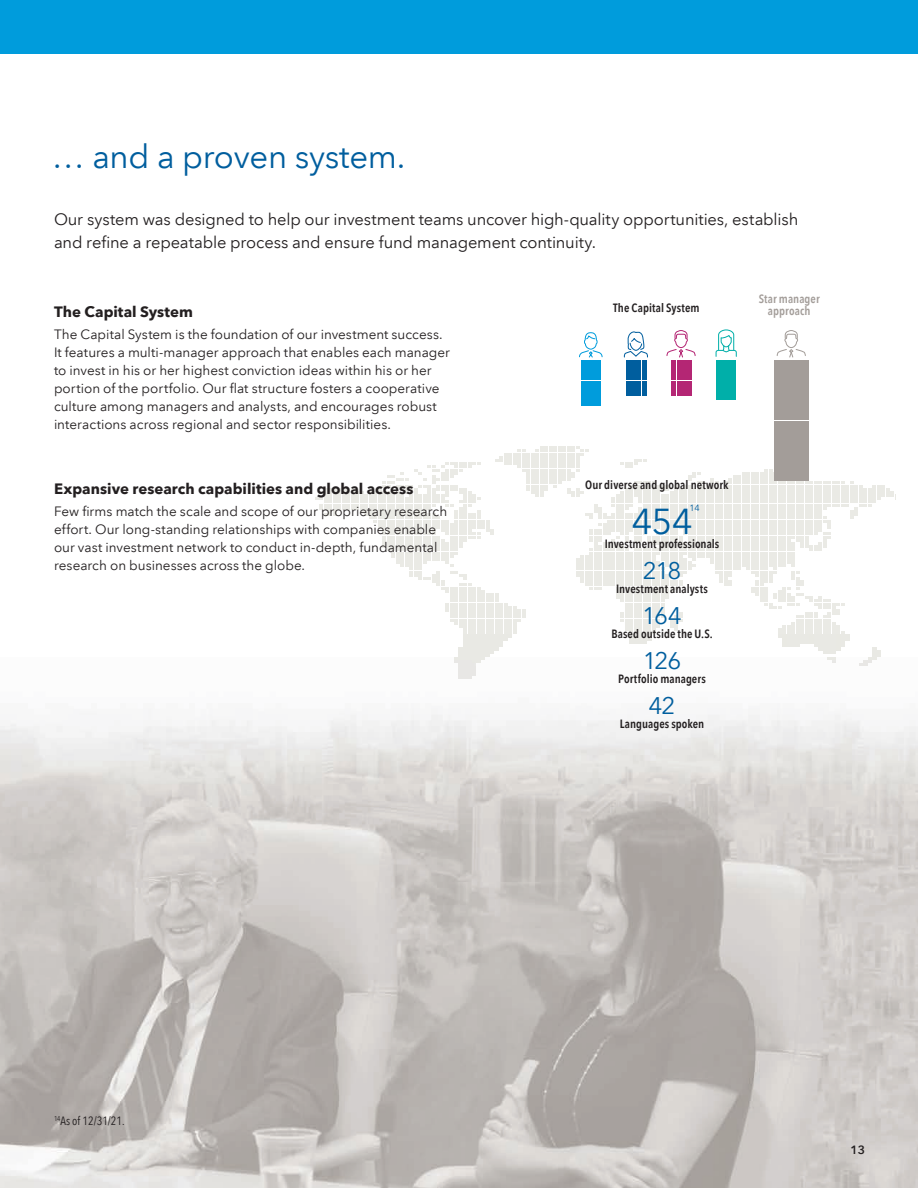
<style>
.page{position:relative;width:918px;height:1188px;background:#fff}
.page>*{position:absolute;margin:0;border:0;box-sizing:border-box;transform-origin:0 0}
.t1{font:36px "Avenir Next LT Com";color:#005e9e}
.t2{font:33px "Avenir Next LT Com";letter-spacing:-.01em;color:#005e9e}
.t3{font:24px "Avenir Next LT Com";letter-spacing:-.055em;color:#005e9e}
.t4{font:16.5px/22.5px "Avenir Next LT Com";letter-spacing:-.01em;color:#231f20}
.t5{font:700 15px "Avenir Next LT Com";color:#231f20}
.t6{font:13.5px/18px "Avenir Next LT Com";color:#231f20}
.t7{font:600 condensed 12px "Avenir Next LT Com";letter-spacing:.005em;color:#231f20}
.t8{font:600 condensed 12px/12px "Avenir Next LT Com";letter-spacing:.005em;color:#a39d99;text-align:center}
.t9{font:condensed 12px "Avenir Next LT Com";letter-spacing:-.005em;color:#231f20}
.t10{font:600 12px "Avenir Next LT Com";color:#231f20}
.t11{font:9px "Avenir Next LT Com";color:#005e9e}
</style>
<div class="page">
<img style="left:0;top:714px;width:918px;height:474px">
<div style="left:0;top:0;width:918px;height:54px;background:#009cdc"></div>
<svg style="left:315px;top:329px;width:581px;height:350px"></svg>
<h2 class="t2" style="left:52px;top:137px;width:355px">… and a proven system.</h2>
<p class="t4" style="left:54px;top:208px;width:746px">Our system was designed to help our investment teams uncover high-quality opportunities, establish and refine a repeatable process and ensure fund management continuity.</p>
<p class="t5" style="left:54px;top:303px;width:141px">The Capital System</p>
<p class="t6" style="left:54px;top:326px;width:398px">The Capital System is the foundation of our investment success.<br>It features a multi-manager approach that enables each manager to invest in his or her highest conviction ideas within his or her portion of the portfolio. Our flat structure fosters a cooperative culture among managers and analysts, and encourages robust interactions across regional and sector responsibilities.</p>
<p class="t5" style="left:54px;top:480px;width:361px">Expansive research capabilities and global access</p>
<p class="t6" style="left:54px;top:503px;width:395px">Few firms match the scale and scope of our proprietary research effort. Our long-standing relationships with companies enable our vast investment network to conduct in-depth, fundamental research on businesses across the globe.</p>
<p class="t7" style="left:613px;top:301px;width:88px">The Capital System</p>
<p class="t8" style="left:759px;top:293px;width:62px">Star manager approach</p>
<p class="t7" style="left:585px;top:478px;width:145px">Our diverse and global network</p>
<p class="t11" style="left:690px;top:503px;width:11px">14</p>
<h1 class="t1" style="left:632px;top:500px;width:62px">454</h1>
<p class="t7" style="left:605px;top:536px;width:116px">Investment professionals</p>
<h3 class="t3" style="left:643px;top:557px;width:40px">218</h3>
<p class="t7" style="left:616px;top:581px;width:93px">Investment analysts</p>
<h3 class="t3" style="left:642px;top:602px;width:41px">164</h3>
<p class="t7" style="left:611px;top:626px;width:103px">Based outside the U.S.</p>
<h3 class="t3" style="left:643px;top:647px;width:40px">126</h3>
<p class="t7" style="left:618px;top:671px;width:89px">Portfolio managers</p>
<h3 class="t3" style="left:649px;top:692px;width:28px">42</h3>
<p class="t7" style="left:620px;top:716px;width:86px">Languages spoken</p>
<p class="t9" style="left:54px;top:1114px;width:72px"><sup>14</sup>As of 12/31/21.</p>
<p class="t10" style="left:850px;top:1142px;width:16px">13</p>
</div>
